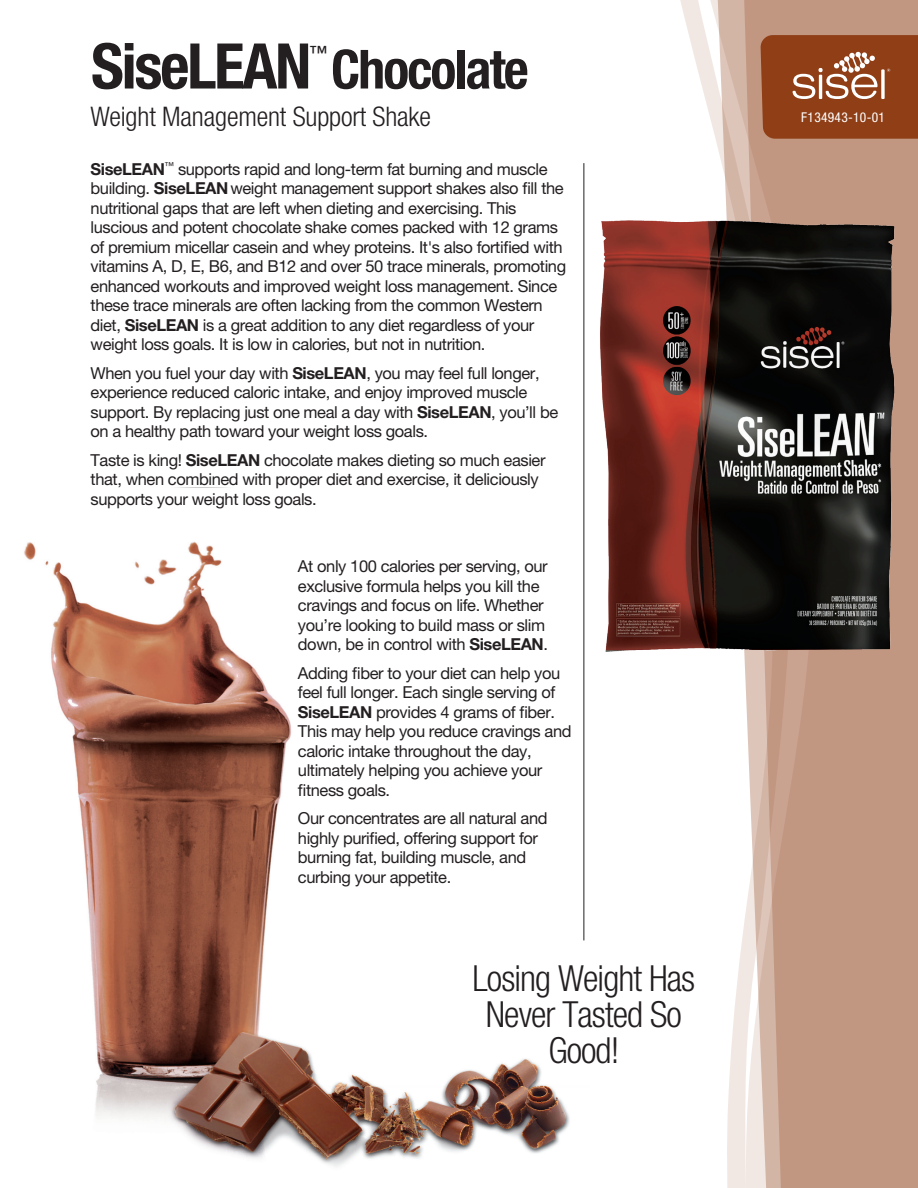
<style>
.page{position:relative;width:918px;height:1188px;background:#fff}
.page>*{position:absolute;margin:0;border:0;box-sizing:border-box;transform-origin:0 0}
.t1{font:700 condensed 63px "Helvetica Neue LT Pro";letter-spacing:-.035em;color:#231f20}
.t2{font:700 condensed 54px "Helvetica Neue LT Pro";letter-spacing:-.035em;color:#231f20}
.t3{font:300 condensed 36px/36px "Helvetica Neue LT Pro";letter-spacing:-.025em;color:#231f20;text-align:center}
.t4{font:300 condensed 27px "Helvetica Neue LT Pro";letter-spacing:-.005em;color:#231f20}
.t5{font:500 18.3px "Helvetica Neue LT Pro";color:#231f20}
.t6{font:16.5px/19.5px "Helvetica Neue LT Pro";letter-spacing:-.025em;color:#231f20}
.t7{font:condensed 13.5px "Helvetica Neue LT Pro";letter-spacing:.02em;color:#fff}
.s1{font-weight:700}
</style>
<div class="page">
<svg style="left:680px;top:0;width:37px;height:143px"></svg>
<svg style="left:717px;top:0;width:27px;height:1188px"></svg>
<svg style="left:744px;top:0;width:174px;height:1188px;background:#c69f8a"></svg>
<svg style="left:760px;top:35px;width:158px;height:104px;background:#984e29"></svg>
<img style="left:24px;top:542px;width:561px;height:625px">
<hr style="left:584px;top:163px;width:1px;height:777px;background:#231f20">
<img style="left:581px;top:209px;width:325px;height:472px">
<h1 class="t1" style="left:91px;top:28px;width:222px">SiseLEAN</h1>
<p class="t5" style="left:309px;top:41px;width:20px">™</p>
<h2 class="t2" style="left:331px;top:37px;width:199px">Chocolate</h2>
<h3 class="t4" style="left:91px;top:101px;width:342px">Weight Management Support Shake</h3>
<p class="t6" style="left:91px;top:159px;width:477px"><span class="s1">SiseLEAN</span><sup>™</sup> supports rapid and long-term fat burning and muscle building. <span class="s1">SiseLEAN</span>weight management support shakes also fill the nutritional gaps that are left when dieting and exercising. This luscious and potent chocolate shake comes packed with 12 grams of premium micellar casein and whey proteins. It's also fortified with vitamins A, D, E, B6, and B12 and over 50 trace minerals, promoting enhanced workouts and improved weight loss management. Since these trace minerals are often lacking from the common Western diet, <span class="s1">SiseLEAN</span> is a great addition to any diet regardless of your weight loss goals. It is low in calories, but not in nutrition.</p>
<p class="t6" style="left:91px;top:363px;width:469px">When you fuel your day with <span class="s1">SiseLEAN</span>, you may feel full longer, experience reduced caloric intake, and enjoy improved muscle support. By replacing just one meal a day with <span class="s1">SiseLEAN</span>, you’ll be on a healthy path toward your weight loss goals.</p>
<p class="t6" style="left:91px;top:450px;width:456px">Taste is king! <span class="s1">SiseLEAN</span> chocolate makes dieting so much easier that, when combined with proper diet and exercise, it deliciously supports your weight loss goals.</p>
<p class="t6" style="left:298px;top:556px;width:252px">At only 100 calories per serving, our exclusive formula helps you kill the cravings and focus on life. Whether you’re looking to build mass or slim down, be in control with <span class="s1">SiseLEAN</span>.</p>
<p class="t6" style="left:298px;top:663px;width:275px">Adding fiber to your diet can help you feel full longer. Each single serving of <span class="s1">SiseLEAN</span> provides 4 grams of fiber.<br>This may help you reduce cravings and caloric intake throughout the day, ultimately helping you achieve your fitness goals.</p>
<p class="t6" style="left:298px;top:808px;width:251px">Our concentrates are all natural and highly purified, offering support for burning fat, building muscle, and curbing your appetite.</p>
<h3 class="t3" style="left:473px;top:960px;width:224px">Losing Weight Has<br>Never Tasted So<br>Good!</h3>
<p class="t7" style="left:801px;top:109px;width:85px">F134943-10-01</p>
</div>
